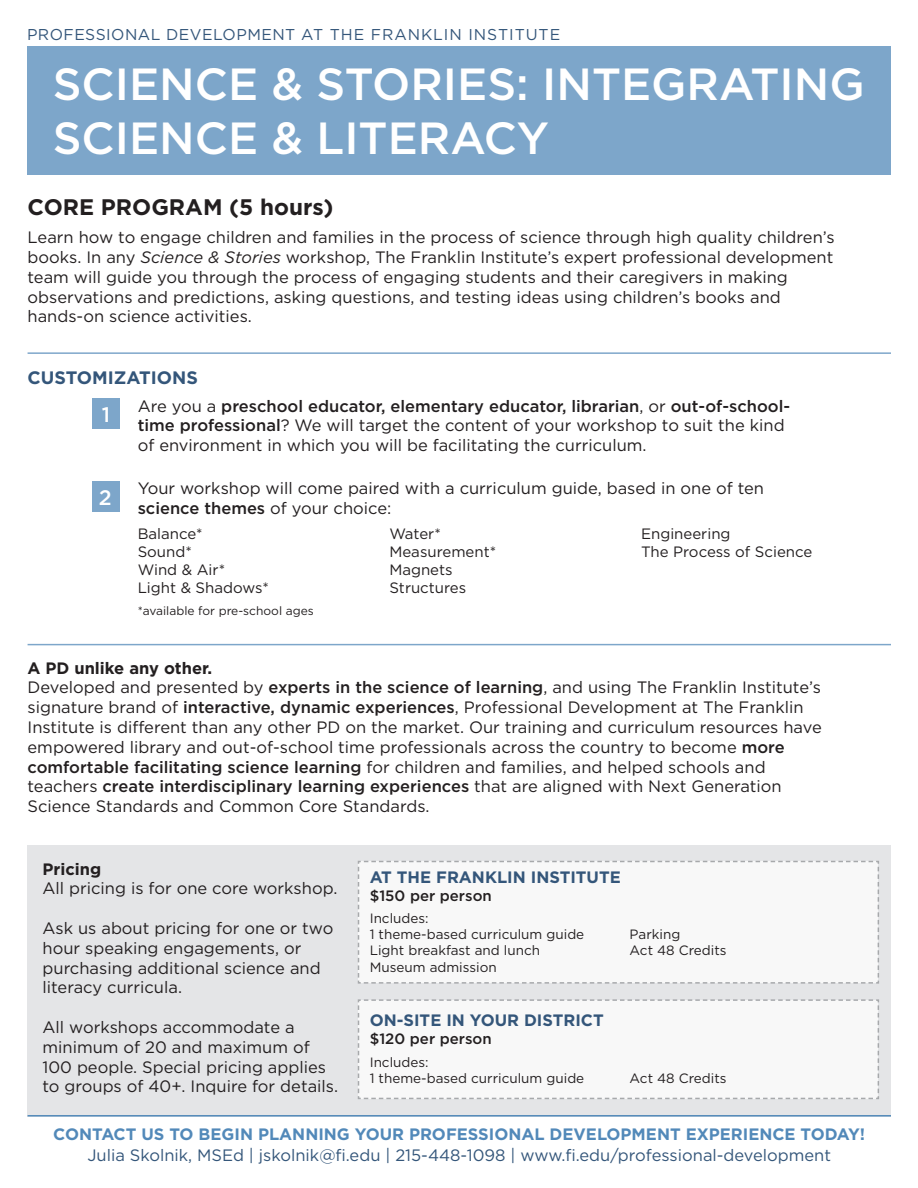
<style>
.page{position:relative;width:918px;height:1188px;background:#fff}
.page>*{position:absolute;margin:0;border:0;box-sizing:border-box;transform-origin:0 0}
.t1{font:500 45px/54px "Gotham";color:#fff}
.t2{font:700 22.5px "Gotham";color:#231f20}
.t3{font:500 21px "Gotham";color:#fff}
.t4{font:700 18px "Gotham";color:#34567a}
.t5{font:16.5px/19.8px "Gotham";color:#231f20}
.t6{font:16.5px "Gotham";color:#34567a}
.t7{font:700 16.5px "Gotham";color:#5289b9}
.t8{font:700 16.5px "Gotham";color:#34567a}
.t9{font:700 16.5px "Gotham";color:#231f20}
.t10{font:15.75px "Gotham";letter-spacing:.03em;color:#34567a}
.t11{font:15px "Gotham";color:#231f20}
.t12{font:500 15px "Gotham";color:#231f20}
.t13{font:13.5px "Gotham";color:#231f20}
.t14{font:12px "Gotham";color:#231f20}
.s1{font-style:italic}
.s2{font-weight:500}
</style>
<div class="page">
<div style="left:28px;top:845px;width:863px;height:272px;background:#e4e5e7"></div>
<div style="left:357px;top:860px;width:522px;height:124px;background:#f8f8f8"></div>
<div style="left:357px;top:999px;width:522px;height:101px;background:#f8f8f8"></div>
<div style="left:92px;top:398px;width:28px;height:31px;background:#7da6ca"></div>
<div style="left:92px;top:481px;width:28px;height:31px;background:#7da6ca"></div>
<div style="left:27px;top:46px;width:864px;height:129px;background:#7da6ca"></div>
<hr style="left:28px;top:352px;width:863px;height:2px;background:#5289b9">
<hr style="left:28px;top:644px;width:863px;height:1px;background:#5289b9">
<hr style="left:28px;top:1115px;width:863px;height:2px;background:#5289b9">
<p class="t10" style="left:27px;top:24px;width:535px">PROFESSIONAL DEVELOPMENT AT THE FRANKLIN INSTITUTE</p>
<p class="t1" style="left:53px;top:56px;width:813px">SCIENCE &amp; STORIES: INTEGRATING<br>SCIENCE &amp; LITERACY</p>
<p class="t2" style="left:28px;top:192px;width:307px">CORE PROGRAM (5 hours)</p>
<p class="t5" style="left:28px;top:227px;width:809px">Learn how to engage children and families in the process of science through high quality children’s books. In any <span class="s1">Science &amp; Stories</span> workshop, The Franklin Institute’s expert professional development team will guide you through the process of engaging students and their caregivers in making observations and predictions, asking questions, and testing ideas using children’s books and hands-on science activities.</p>
<p class="t4" style="left:28px;top:365px;width:172px">CUSTOMIZATIONS</p>
<p class="t3" style="left:102px;top:401px;width:10px">1</p>
<p class="t5" style="left:138px;top:396px;width:654px">Are you a <span class="s2">preschool educator, elementary educator, librarian</span>, or <span class="s2">out-of-school&shy;time professional</span>? We will target the content of your workshop to suit the kind of environment in which you will be facilitating the curriculum.</p>
<p class="t3" style="left:99px;top:484px;width:14px">2</p>
<p class="t5" style="left:138px;top:478px;width:628px">Your workshop will come paired with a curriculum guide, based in one of ten <span class="s2">science themes</span> of your choice:</p>
<p class="t11" style="left:138px;top:525px;width:66px">Balance*</p>
<p class="t11" style="left:138px;top:543px;width:56px">Sound*</p>
<p class="t11" style="left:138px;top:561px;width:89px">Wind &amp; Air*</p>
<p class="t11" style="left:138px;top:579px;width:133px">Light &amp; Shadows*</p>
<p class="t14" style="left:138px;top:603px;width:178px">*available for pre-school ages</p>
<p class="t11" style="left:389px;top:525px;width:53px">Water*</p>
<p class="t11" style="left:389px;top:543px;width:108px">Measurement*</p>
<p class="t11" style="left:389px;top:561px;width:65px">Magnets</p>
<p class="t11" style="left:389px;top:579px;width:78px">Structures</p>
<p class="t11" style="left:641px;top:525px;width:91px">Engineering</p>
<p class="t11" style="left:641px;top:543px;width:173px">The Process of Science</p>
<p class="t9" style="left:28px;top:657px;width:186px">A PD unlike any other.</p>
<p class="t5" style="left:28px;top:677px;width:796px">Developed and presented by <span class="s2">experts in the science of learning</span>, and using The Franklin Institute’s signature brand of <span class="s2">interactive, dynamic experiences</span>, Professional Development at The Franklin Institute is different than any other PD on the market. Our training and curriculum resources have empowered library and out-of-school time professionals across the country to become <span class="s2">more comfortable facilitating science learning</span> for children and families, and helped schools and teachers <span class="s2">create interdisciplinary learning experiences</span> that are aligned with Next Generation Science Standards and Common Core Standards.</p>
<p class="t9" style="left:43px;top:858px;width:60px">Pricing</p>
<p class="t5" style="left:43px;top:878px;width:296px">All pricing is for one core workshop.</p>
<p class="t5" style="left:43px;top:918px;width:292px">Ask us about pricing for one or two hour speaking engagements, or purchasing additional science and literacy curricula.</p>
<p class="t5" style="left:43px;top:1017px;width:297px">All workshops accommodate a minimum of 20 and maximum of<br>100 people. Special pricing applies to groups of 40+. Inquire for details.</p>
<p class="t8" style="left:370px;top:866px;width:253px">AT THE FRANKLIN INSTITUTE</p>
<p class="t12" style="left:370px;top:886px;width:124px">$150 per person</p>
<p class="t13" style="left:370px;top:909px;width:60px">Includes:</p>
<p class="t13" style="left:370px;top:926px;width:216px">1 theme-based curriculum guide</p>
<p class="t13" style="left:370px;top:942px;width:172px">Light breakfast and lunch</p>
<p class="t13" style="left:370px;top:958px;width:129px">Museum admission</p>
<p class="t13" style="left:630px;top:926px;width:52px">Parking</p>
<p class="t13" style="left:630px;top:942px;width:98px">Act 48 Credits</p>
<p class="t8" style="left:370px;top:1009px;width:236px">ON-SITE IN YOUR DISTRICT</p>
<p class="t12" style="left:370px;top:1029px;width:123px">$120 per person</p>
<p class="t13" style="left:370px;top:1054px;width:60px">Includes:</p>
<p class="t13" style="left:370px;top:1070px;width:216px">1 theme-based curriculum guide</p>
<p class="t13" style="left:630px;top:1070px;width:98px">Act 48 Credits</p>
<p class="t7" style="left:53px;top:1123px;width:814px">CONTACT US TO BEGIN PLANNING YOUR PROFESSIONAL DEVELOPMENT EXPERIENCE TODAY!</p>
<p class="t6" style="left:87px;top:1145px;width:745px">Julia Skolnik, MSEd | jskolnik@fi.edu | 215-448-1098 | www.fi.edu/professional-development</p>
</div>
